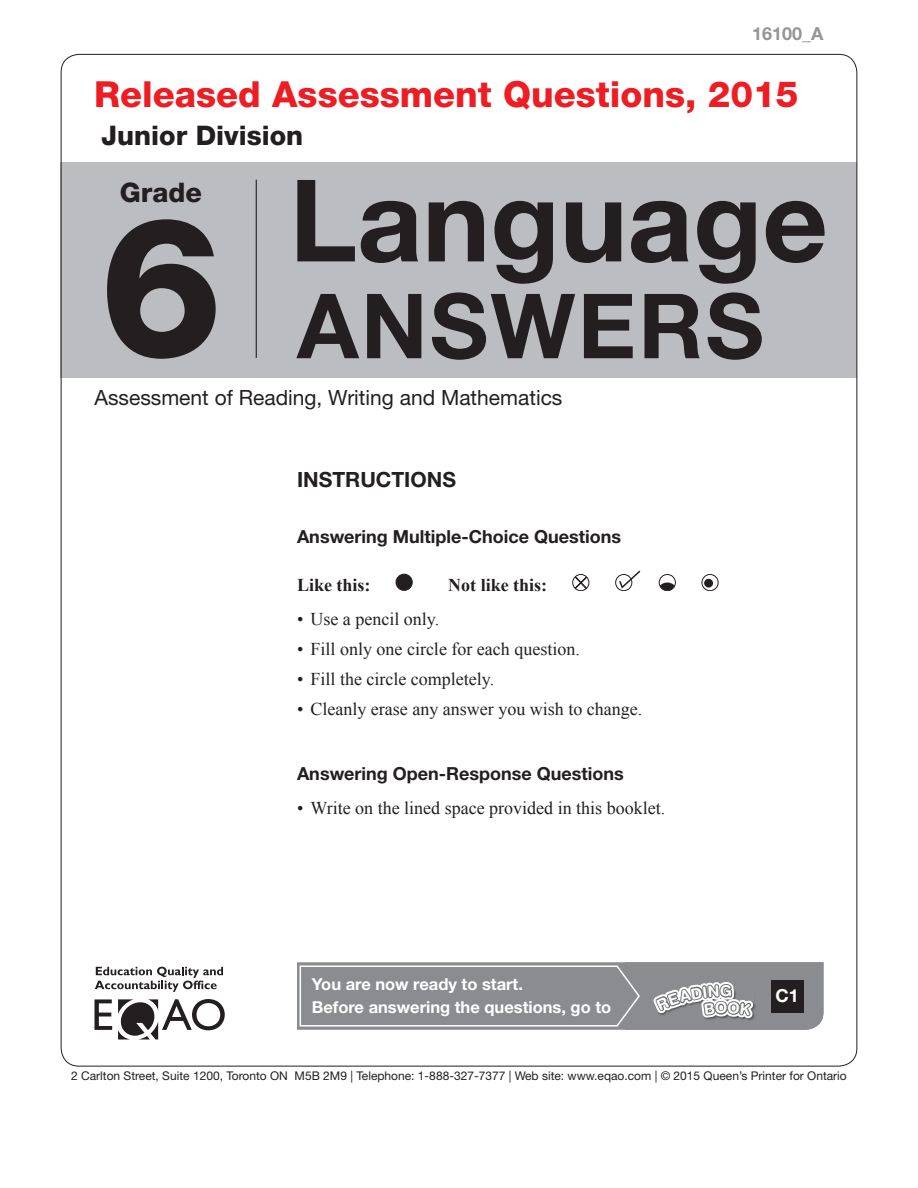
<style>
.page{position:relative;width:918px;height:1188px;background:#fff}
.page>*{position:absolute;margin:0;border:0;box-sizing:border-box;transform-origin:0 0}
.t1{font:800 195px "Helvetica Neue LT Std";color:#231f20}
.t2{font:700 114px "Helvetica Neue LT Std";color:#231f20}
.t3{font:700 90px "Helvetica Neue LT Std";letter-spacing:.025em;color:#231f20}
.t4{font:800 36px "Helvetica Neue LT Std";color:#ee1d23}
.t5{font:800 27px/57.3px "Helvetica Neue LT Std";color:#231f20}
.t6{font:21px "Helvetica Neue LT Std";color:#231f20}
._3_6_Directions_Head{font:700 21px "Helvetica Neue LT Std";color:#231f20}
._3_6_Directions{font:18px "Times New Roman";color:#231f20}
._3_6_Directions_Head-2{font:700 18px "Helvetica Neue LT Std";color:#231f20}
._3_6_Directions-2{font:700 18px "Times New Roman";color:#231f20}
.t7{font:700 18px "Helvetica Neue LT Std";color:#939598}
.t8{font:700 18px "Helvetica Neue LT Std";color:#fff}
.t9{font:700 16.5px/22.5px "Helvetica Neue LT Std";color:#fff}
.t10{font:700 15.15px "Helvetica Rounded LT Std";color:#fff}
.t11{font:12px "Helvetica Neue LT Std";color:#231f20}
</style>
<div class="page">
<div style="left:61px;top:162px;width:796px;height:216px;background:#bcbdc0"></div>
<svg style="left:94px;top:999px;width:18px;height:31px"></svg>
<svg style="left:95px;top:967px;width:128px;height:25px"></svg>
<svg style="left:118px;top:999px;width:107px;height:41px"></svg>
<div style="left:396px;top:574px;width:16px;height:16px;background:#231f20;border-radius:50%"></div>
<div style="left:396px;top:574px;width:17px;height:17px;border:1px solid #231f20;border-radius:50%"></div>
<svg style="left:572px;top:571px;width:147px;height:20px"></svg>
<hr style="left:256px;top:180px;width:1px;height:178px;background:#231f20">
<svg style="left:297px;top:962px;width:527px;height:68px;background:#8c8e91"></svg>
<p class="t7" style="left:752px;top:22px;width:73px">16100_A</p>
<h3 class="t4" style="left:94px;top:73px;width:706px">Released Assessment Questions, 2015</h3>
<h3 class="t5" style="left:120px;top:106px;width:185px;text-indent:-19px">Junior Division<br>Grade</h3>
<h1 class="t1" style="left:100px;top:172px;width:124px">6</h1>
<h2 class="t2" style="left:290px;top:150px;width:540px">Language</h2>
<h3 class="t3" style="left:297px;top:270px;width:468px">ANSWERS</h3>
<p class="t6" style="left:94px;top:385px;width:469px">Assessment of Reading, Writing and Mathematics</p>
<p class="_3_6_Directions_Head" style="left:297px;top:467px;width:161px">INSTRUCTIONS</p>
<p class="_3_6_Directions_Head-2" style="left:297px;top:525px;width:326px">Answering Multiple-Choice Questions</p>
<p class="_3_6_Directions-2" style="left:297px;top:573px;width:75px">Like this:</p>
<p class="_3_6_Directions-2" style="left:448px;top:573px;width:100px">Not like this:</p>
<p class="_3_6_Directions" style="left:297px;top:607px;width:144px">• Use a pencil only.</p>
<p class="_3_6_Directions" style="left:297px;top:637px;width:284px">• Fill only one circle for each question.</p>
<p class="_3_6_Directions" style="left:297px;top:667px;width:199px">• Fill the circle completely.</p>
<p class="_3_6_Directions" style="left:297px;top:697px;width:347px">• Cleanly erase any answer you wish to change.</p>
<p class="_3_6_Directions_Head-2" style="left:297px;top:762px;width:328px">Answering Open-Response Questions</p>
<p class="_3_6_Directions" style="left:297px;top:796px;width:370px">• Write on the lined space provided in this booklet.</p>
<p class="t9" style="left:312px;top:973px;width:301px">You are now ready to start.<br>Before answering the questions, go to</p>
<p class="t10" style="left:720px;top:982px;width:14px">G</p>
<p class="t8" style="left:775px;top:985px;width:25px">C1</p>
<p class="t11" style="left:71px;top:1069px;width:777px">2 Carlton Street, Suite 1200, Toronto ON M5B 2M9 | Telephone: 1-888-327-7377 | Web site: www.eqao.com | © 2015 Queen’s Printer for Ontario</p>
</div>
